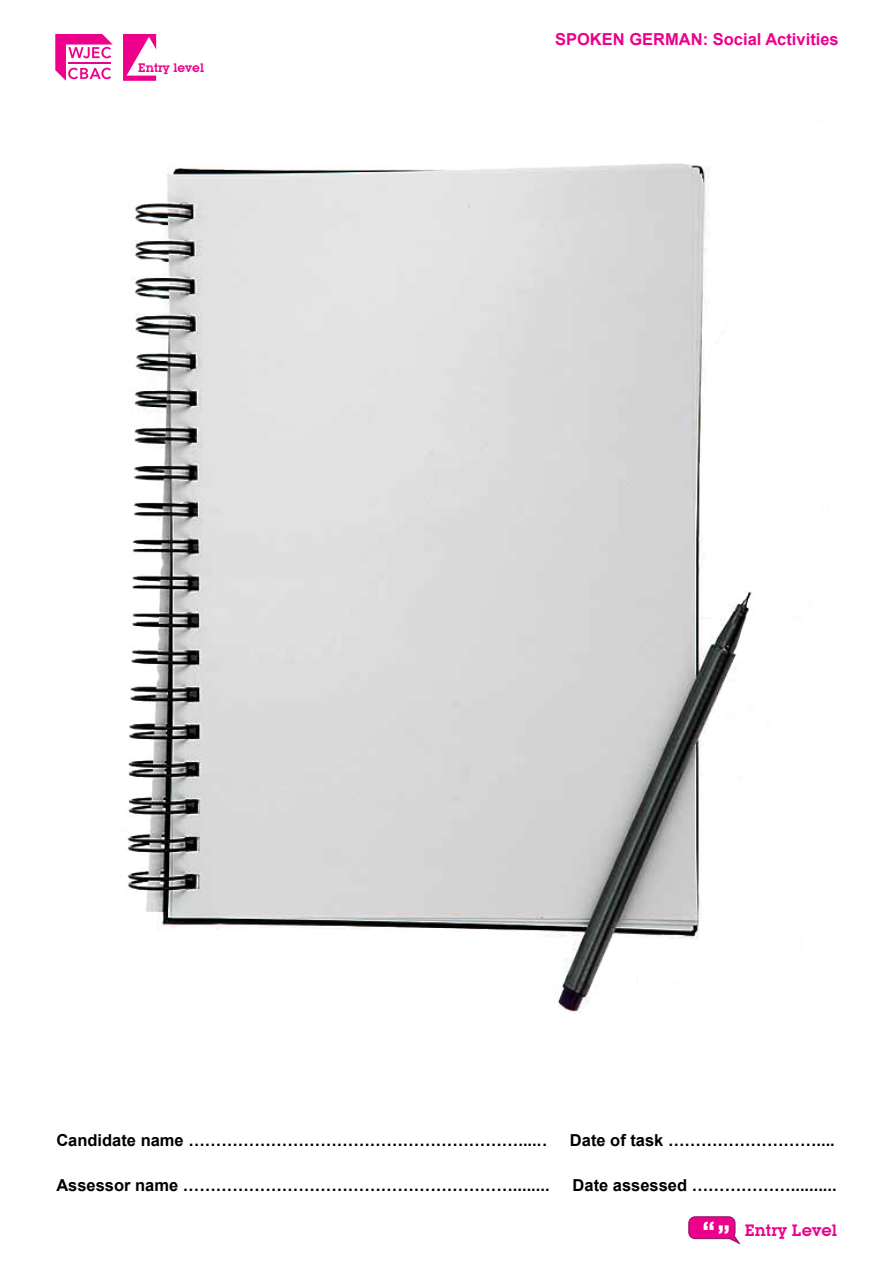
<style>
.page{position:relative;width:893px;height:1263px;background:#fff}
.page>*{position:absolute;margin:0;border:0;box-sizing:border-box;transform-origin:0 0}
.t1{font:700 16.5px "Arial";color:#000}
.t2{font:700 16.5px "Arial";color:#ec008c}
.t3{font:16.2px "Lubalin Graph IT Cby BT Demi HAT";color:#ec008c}
.t4{font:12.15px "Lubalin Graph IT Cby BT Demi HAT";color:#ec008c}
</style>
<div class="page">
<svg style="left:123px;top:34px;width:33px;height:47px"></svg>
<svg style="left:55px;top:34px;width:58px;height:47px"></svg>
<svg style="left:689px;top:1216px;width:51px;height:28px"></svg>
<img style="left:127px;top:163px;width:625px;height:849px">
<p class="t4" style="left:138px;top:60px;width:67px">Entry level</p>
<p class="t2" style="left:555px;top:28px;width:285px">SPOKEN GERMAN: Social Activities</p>
<p class="t1" style="left:56px;top:1129px;width:492px">Candidate name ……………………………………………………......</p>
<p class="t1" style="left:570px;top:1129px;width:266px">Date of task ………………………....</p>
<p class="t1" style="left:56px;top:1174px;width:495px">Assessor name ……………………………………………………........</p>
<p class="t1" style="left:573px;top:1174px;width:266px">Date assessed ………………..........</p>
<p class="t3" style="left:745px;top:1220px;width:94px">Entry Level</p>
</div>
